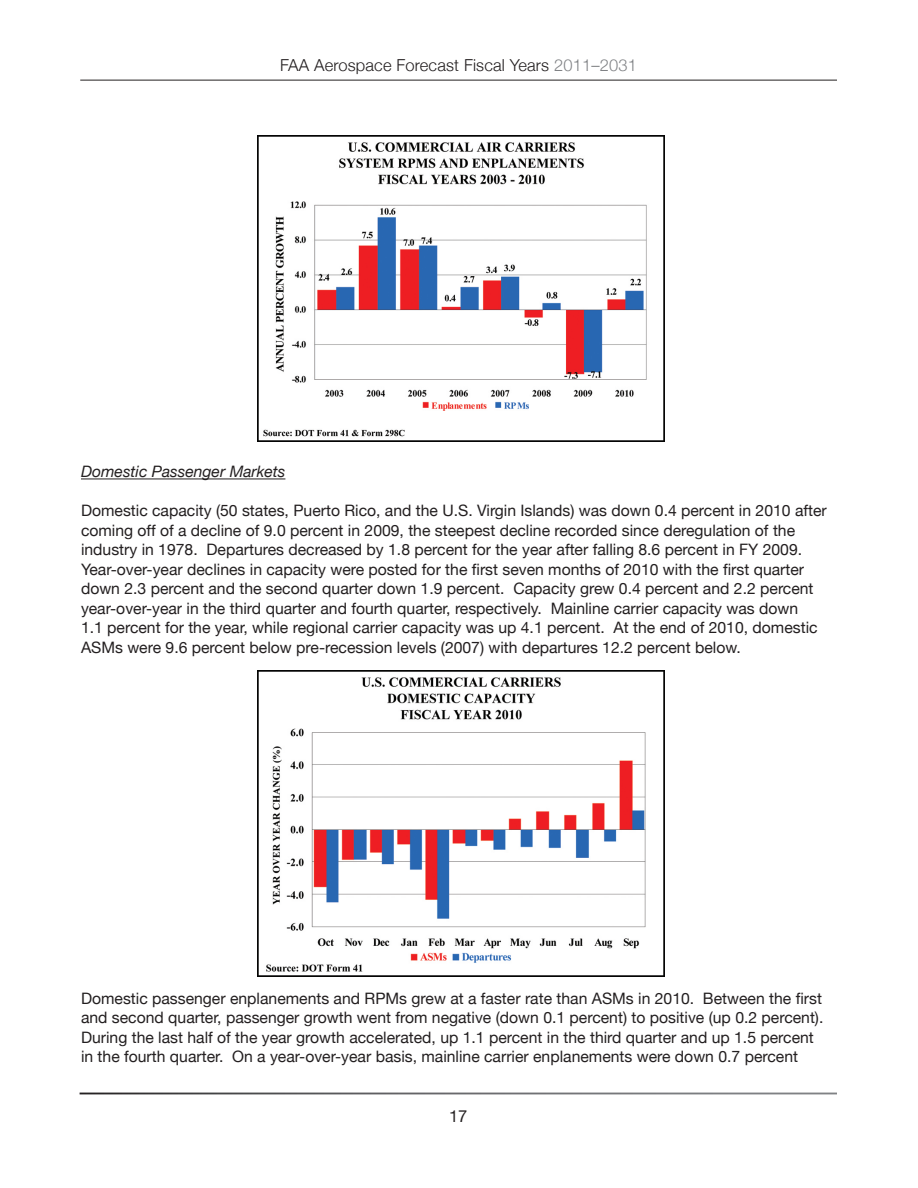
<style>
.page{position:relative;width:918px;height:1188px;background:#fff}
.page>*{position:absolute;margin:0;border:0;box-sizing:border-box;transform-origin:0 0}
.t1{font:300 16.5px "Helvetica Neue";letter-spacing:.01em;color:#231f20}
.t2{font:16.5px "Helvetica Neue";color:#231f20}
.t3{font:15.75px/19.5px "Helvetica Neue";color:#231f20}
.t4{font:italic 15.75px "Helvetica Neue";color:#231f20}
.s1{color:#808285}
</style>
<div class="page">
<hr style="left:80px;top:80px;width:757px;height:1px;background:#231f20">
<hr style="left:81px;top:479px;width:204px;height:1px;background:#231f20">
<img style="left:257px;top:670px;width:408px;height:306px">
<img style="left:257px;top:135px;width:408px;height:306px">
<p class="t1" style="left:280px;top:55px;width:359px">FAA Aerospace Forecast Fiscal Years <span class="s1">2011–2031</span></p>
<p class="t4" style="left:81px;top:462px;width:206px">Domestic Passenger Markets</p>
<p class="t3" style="left:81px;top:501px;width:747px">Domestic capacity (50 states, Puerto Rico, and the U.S. Virgin Islands) was down 0.4 percent in 2010 after coming off of a decline of 9.0 percent in 2009, the steepest decline recorded since deregulation of the industry in 1978. Departures decreased by 1.8 percent for the year after falling 8.6 percent in FY 2009.<br>Year-over-year declines in capacity were posted for the first seven months of 2010 with the first quarter down 2.3 percent and the second quarter down 1.9 percent. Capacity grew 0.4 percent and 2.2 percent year-over-year in the third quarter and fourth quarter, respectively. Mainline carrier capacity was down<br>1.1 percent for the year, while regional carrier capacity was up 4.1 percent. At the end of 2010, domestic ASMs were 9.6 percent below pre-recession levels (2007) with departures 12.2 percent below.</p>
<p class="t3" style="left:81px;top:988px;width:744px">Domestic passenger enplanements and RPMs grew at a faster rate than ASMs in 2010. Between the first and second quarter, passenger growth went from negative (down 0.1 percent) to positive (up 0.2 percent).<br>During the last half of the year growth accelerated, up 1.1 percent in the third quarter and up 1.5 percent in the fourth quarter. On a year-over-year basis, mainline carrier enplanements were down 0.7 percent</p>
<p class="t2" style="left:449px;top:1106px;width:20px">17</p>
</div>
